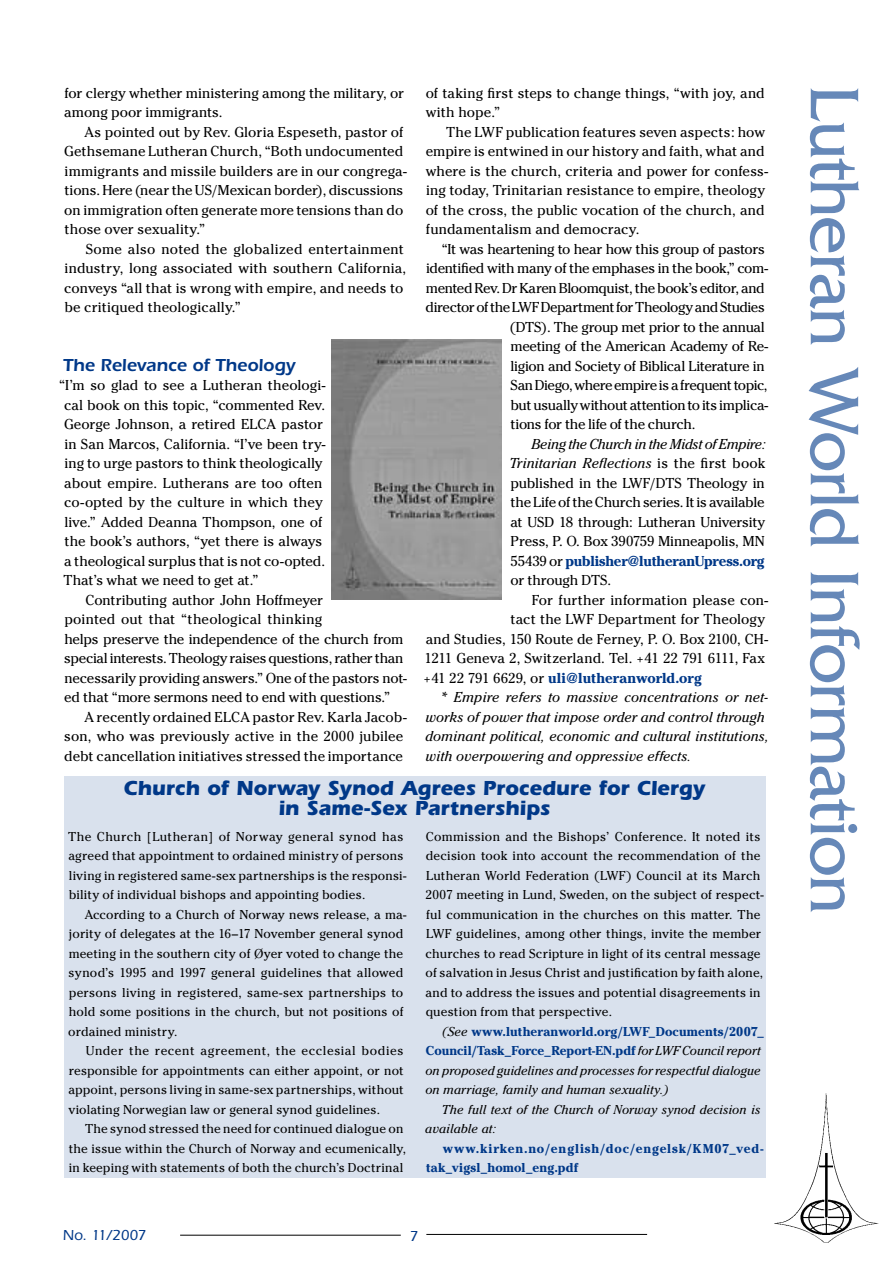
<style>
.page{position:relative;width:893px;height:1263px;background:#fff}
.page>*{position:absolute;margin:0;border:0;box-sizing:border-box;transform-origin:0 0}
.t1{font:72px "Friz Quadrata";letter-spacing:-.02em;color:#6688b8}
.t2{font:700 21px/19.5px "Itc Eras";letter-spacing:-.005em;color:#003888;text-align:center}
.t3{font:600 18px "Itc Eras";color:#003888}
.t4{font:500 15px "Itc Eras";letter-spacing:-.015em;color:#003888}
.t5{font:14.25px/19.5px "Cheltenham";letter-spacing:-.005em;color:#000}
.t6{font:14.25px "Cheltenham";letter-spacing:-.025em;color:#000}
.t7{font:italic 14.25px "Cheltenham";letter-spacing:.005em;color:#000}
.t8{font:14.25px "Cheltenham";letter-spacing:-.03em;color:#000}
.t9{font:14.25px "Cheltenham";letter-spacing:-.035em;color:#000}
.t10{font:14.25px "Cheltenham";letter-spacing:.02em;color:#000}
.t11{font:700 14.25px "Cheltenham";color:#003888}
.t12{font:12.75px/19.5px "Cheltenham";letter-spacing:.01em;color:#000}
.t13{font:italic 12.75px/19.5px "Cheltenham";letter-spacing:.005em;color:#000}
.t14{font:700 12.75px/19.5px "Cheltenham";letter-spacing:.055em;color:#003888}
.s1{font-style:italic}
.s2{font-weight:700;color:#003888}
.s3{font-weight:400;color:#000}
.s4{font-weight:700;font-style:normal;color:#003888}
</style>
<div class="page">
<hr style="left:180px;top:1235px;width:221px;height:1px;background:#000">
<hr style="left:426px;top:1234px;width:221px;height:1px;background:#000">
<img style="left:765px;top:1081px;width:114px;height:162px">
<img style="left:331px;top:340px;width:170px;height:260px">
<div style="left:64px;top:776px;width:701px;height:402px;background:#d9e1ed"></div>
<p class="t5" style="left:426px;top:83px;width:341px">of taking first steps to change things, “with joy, and with hope.”</p>
<p class="t5" style="left:426px;top:122px;width:344px;text-indent:21px">The LWF publication features seven aspects: how empire is entwined in our history and faith, what and where is the church, criteria and power for confess&shy;ing today, Trinitarian resistance to empire, theology of the cross, the public vocation of the church, and fundamentalism and democracy.</p>
<p class="t6" style="left:442px;top:240px;width:325px">“It was heartening to hear how this group of pastors</p>
<p class="t6" style="left:426px;top:260px;width:344px">identified with many of the emphases in the book,” com-</p>
<p class="t8" style="left:426px;top:279px;width:340px">mented Rev. Dr Karen Bloomquist, the book’s editor, and</p>
<p class="t9" style="left:426px;top:299px;width:341px">director of the LWF Department for Theology and Studies</p>
<p class="t8" style="left:510px;top:318px;width:257px">(DTS). The group met prior to the annual</p>
<p class="t6" style="left:511px;top:338px;width:259px">meeting of the American Academy of Re-</p>
<p class="t6" style="left:511px;top:357px;width:256px">ligion and Society of Biblical Literature in</p>
<p class="t9" style="left:511px;top:377px;width:259px">San Diego, where empire is a frequent topic,</p>
<p class="t8" style="left:510px;top:396px;width:259px">but usually without attention to its implica-</p>
<p class="t6" style="left:511px;top:416px;width:186px">tions for the life of the church.</p>
<p class="t5" style="left:509px;top:434px;width:258px;text-align:justify;text-indent:22px"><span class="s1">Being the Church in the Midst of Empire:<br>Trinitarian Reflections</span> is the first book published in the LWF/DTS Theology in the Life of the Church series. It is available at USD 18 through: Lutheran University Press, P. O. Box 390759 Minneapolis, MN 55439 or <span class="s2">publisher@lutheranUpress.org </span>or through DTS.</p>
<p class="t5" style="left:532px;top:590px;width:238px">For further information please con-</p>
<p class="t5" style="left:511px;top:609px;width:256px">tact the LWF Department for Theology</p>
<p class="t5" style="left:426px;top:629px;width:344px">and Studies, 150 Route de Ferney, P. O. Box 2100, CH-</p>
<p class="t5" style="left:424px;top:648px;width:342px">1211 Geneva 2, Switzerland. Tel. +41 22 791 6111, Fax</p>
<p class="t11" style="left:423px;top:669px;width:280px"><span class="s3">+41 22 791 6629, or</span> uli@lutheranworld.org</p>
<p class="t7" style="left:440px;top:689px;width:330px">* Empire refers to massive concentrations or net-</p>
<p class="t7" style="left:426px;top:708px;width:341px">works of power that impose order and control through</p>
<p class="t7" style="left:425px;top:728px;width:345px">dominant political, economic and cultural institutions,</p>
<p class="t7" style="left:426px;top:747px;width:267px">with overpowering and oppressive effects.</p>
<p class="t5" style="left:64px;top:83px;width:341px">for clergy whether ministering among the military, or</p>
<h1 class="t1" style="left:874px;top:85px;width:830px;rotate:90deg">Lutheran World Information</h1>
<p class="t5" style="left:64px;top:102px;width:160px">among poor immigrants.</p>
<p class="t5" style="left:84px;top:122px;width:321px">As pointed out by Rev. Gloria Espeseth, pastor of</p>
<p class="t5" style="left:64px;top:141px;width:341px">Gethsemane Lutheran Church, “Both undocumented</p>
<p class="t5" style="left:65px;top:161px;width:344px">immigrants and missile builders are in our congrega-</p>
<p class="t5" style="left:64px;top:180px;width:340px">tions. Here (near the US/Mexican border), discussions</p>
<p class="t5" style="left:64px;top:200px;width:341px">on immigration often generate more tensions than do</p>
<p class="t5" style="left:64px;top:219px;width:142px">those over sexuality.”</p>
<p class="t10" style="left:86px;top:240px;width:320px">Some also noted the globalized entertainment</p>
<p class="t5" style="left:65px;top:258px;width:343px">industry, long associated with southern California,</p>
<p class="t5" style="left:64px;top:278px;width:341px">conveys “all that is wrong with empire, and needs to</p>
<p class="t5" style="left:64px;top:297px;width:178px">be critiqued theologically.”</p>
<p class="t3" style="left:63px;top:354px;width:234px">The Relevance of Theology</p>
<p class="t5" style="left:64px;top:375px;width:264px;text-indent:-4px">“I’m so glad to see a Lutheran theologi&shy;cal book on this topic, “commented Rev.<br>George Johnson, a retired ELCA pastor in San Marcos, California. “I’ve been try&shy;ing to urge pastors to think theologically about empire. Lutherans are too often co-opted by the culture in which they live.” Added Deanna Thompson, one of the book’s authors, “yet there is always a theological surplus that is not co-opted.<br>That’s what we need to get at.”</p>
<p class="t5" style="left:64px;top:590px;width:344px;text-indent:21px">Contributing author John Hoffmeyer<br>pointed out that “theological thinking<br>helps preserve the independence of the church from special interests. Theology raises questions, rather than necessarily providing answers.” One of the pastors not&shy;ed that “more sermons need to end with questions.”</p>
<p class="t5" style="left:64px;top:707px;width:344px;text-indent:20px">A recently ordained ELCA pastor Rev. Karla Jacob&shy;son, who was previously active in the 2000 jubilee debt cancellation initiatives stressed the importance</p>
<h2 class="t2" style="left:124px;top:779px;width:583px">Church of Norway Synod Agrees Procedure for Clergy in Same-Sex Partnerships</h2>
<p class="t12" style="left:68px;top:827px;width:340px">The Church [Lutheran] of Norway general synod has agreed that appointment to ordained ministry of persons living in registered same-sex partnerships is the responsi&shy;bility of individual bishops and appointing bodies.</p>
<p class="t12" style="left:68px;top:905px;width:340px;text-indent:16px">According to a Church of Norway news release, a ma&shy;jority of delegates at the 16–17 November general synod meeting in the southern city of Øyer voted to change the synod’s 1995 and 1997 general guidelines that allowed persons living in registered, same-sex partnerships to hold some positions in the church, but not positions of ordained ministry.</p>
<p class="t12" style="left:68px;top:1041px;width:337px;text-align:justify;text-indent:18px">Under the recent agreement, the ecclesial bodies responsible for appointments can either appoint, or not appoint, persons living in same-sex partnerships, without violating Norwegian law or general synod guidelines.</p>
<p class="t12" style="left:69px;top:1119px;width:339px;text-indent:16px">The synod stressed the need for continued dialogue on the issue within the Church of Norway and ecumenically, in keeping with statements of both the church’s Doctrinal</p>
<p class="t12" style="left:425px;top:827px;width:340px">Commission and the Bishops’ Conference. It noted its decision took into account the recommendation of the Lutheran World Federation (LWF) Council at its March 2007 meeting in Lund, Sweden, on the subject of respect&shy;ful communication in the churches on this matter. The LWF guidelines, among other things, invite the member churches to read Scripture in light of its central message of salvation in Jesus Christ and justification by faith alone, and to address the issues and potential disagreements in question from that perspective.</p>
<p class="t13" style="left:425px;top:1022px;width:340px;text-indent:17px">(See <span class="s4">www.lutheranworld.org/LWF_Documents/2007_ Council/Task_Force_Report-EN.pdf</span> for LWF Council report on proposed guidelines and processes for respectful dialogue on marriage, family and human sexuality.)</p>
<p class="t13" style="left:425px;top:1100px;width:337px;text-indent:17px">The full text of the Church of Norway synod decision is available at:</p>
<p class="t14" style="left:426px;top:1139px;width:339px;text-indent:16px">www.kirken.no/english/doc/engelsk/KM07_ved&shy;tak_vigsl_homol_eng.pdf</p>
<p class="t4" style="left:63px;top:1227px;width:86px">No. 11/2007</p>
</div>
